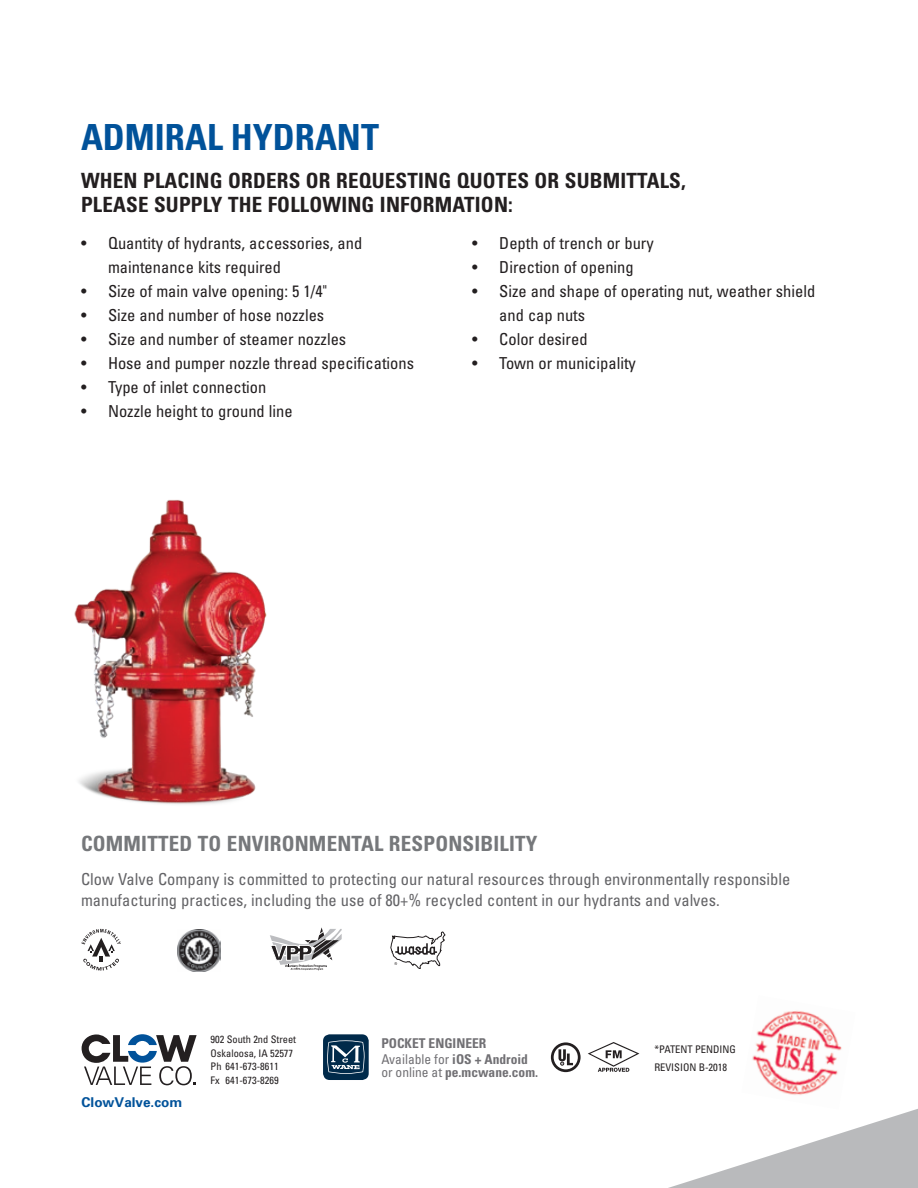
<style>
.page{position:relative;width:918px;height:1188px;background:#fff}
.page>*{position:absolute;margin:0;border:0;box-sizing:border-box;transform-origin:0 0}
.Paragraph_Style_1{font:700 condensed 36px "Univers";color:#01529a}
.section_subheader_bk{font:700 condensed 21px/24px "Univers";letter-spacing:.01em;color:#231f20}
.environmental_subhea{font:700 condensed 21px "Univers";letter-spacing:.01em;color:#76787b}
.t1{font:condensed 16.5px/24px "Univers";color:#231f20}
.environmental_body{font:condensed 16.5px/21px "Univers";color:#636366}
.t2{font:700 condensed 13.5px/12.8px "Univers";color:#717074}
.t3{font:700 13.5px "Univers";color:#01529a}
.cover_product_desc_t{font:condensed 10.5px "Univers";color:#231f20}
.footer_address{font:condensed 10.35px/13.8px "Univers";color:#231f20}
.s1{font-weight:400}
</style>
<div class="page">
<svg style="left:639px;top:1053px;width:279px;height:135px"></svg>
<img style="left:74px;top:499px;width:193px;height:306px">
<svg style="left:82px;top:1034px;width:115px;height:51px"></svg>
<img style="left:741px;top:1010px;width:115px;height:99px">
<svg style="left:588px;top:1042px;width:51px;height:30px"></svg>
<svg style="left:551px;top:1042px;width:30px;height:30px"></svg>
<svg style="left:554px;top:1045px;width:24px;height:24px"></svg>
<svg style="left:559px;top:1049px;width:14px;height:16px"></svg>
<svg style="left:81px;top:929px;width:40px;height:42px"></svg>
<svg style="left:391px;top:932px;width:54px;height:37px"></svg>
<img style="left:178px;top:929px;width:42px;height:42px">
<svg style="left:270px;top:927px;width:72px;height:43px"></svg>
<div style="left:323px;top:1034px;width:46px;height:46px;background:#002a4a;border-radius:7px"></div>
<svg style="left:327px;top:1040px;width:38px;height:34px"></svg>
<p class="Paragraph_Style_1" style="left:81px;top:115px;width:300px">ADMIRAL HYDRANT</p>
<p class="section_subheader_bk" style="left:81px;top:168px;width:606px">WHEN PLACING ORDERS OR REQUESTING QUOTES OR SUBMITTALS,<br>PLEASE SUPPLY THE FOLLOWING INFORMATION:</p>
<p class="t1" style="left:108px;top:231px;width:256px;text-indent:-27px">• Quantity of hydrants, accessories, and maintenance kits required</p>
<p class="t1" style="left:81px;top:279px;width:247px">• Size of main valve opening: 5 1/4"</p>
<p class="t1" style="left:81px;top:303px;width:245px">• Size and number of hose nozzles</p>
<p class="t1" style="left:81px;top:327px;width:267px">• Size and number of steamer nozzles</p>
<p class="t1" style="left:81px;top:351px;width:335px">• Hose and pumper nozzle thread specifications</p>
<p class="t1" style="left:81px;top:375px;width:187px">• Type of inlet connection</p>
<p class="t1" style="left:81px;top:399px;width:213px">• Nozzle height to ground line</p>
<p class="t1" style="left:472px;top:231px;width:183px">• Depth of trench or bury</p>
<p class="t1" style="left:472px;top:255px;width:163px">• Direction of opening</p>
<p class="t1" style="left:499px;top:279px;width:317px;text-indent:-27px">• Size and shape of operating nut, weather shield and cap nuts</p>
<p class="t1" style="left:472px;top:327px;width:117px">• Color desired</p>
<p class="t1" style="left:472px;top:351px;width:165px">• Town or municipality</p>
<p class="environmental_subhea" style="left:81px;top:830px;width:458px">COMMITTED TO ENVIRONMENTAL RESPONSIBILITY</p>
<p class="environmental_body" style="left:81px;top:869px;width:711px">Clow Valve Company is committed to protecting our natural resources through environmentally responsible manufacturing practices, including the use of 80+% recycled content in our hydrants and valves.</p>
<p class="t3" style="left:82px;top:1094px;width:102px">ClowValve.com</p>
<p class="footer_address" style="left:211px;top:1032px;width:87px">902 South 2nd Street</p>
<p class="footer_address" style="left:211px;top:1046px;width:84px">Oskaloosa, IA 52577<br>Ph 641-673-8611</p>
<p class="footer_address" style="left:211px;top:1074px;width:70px">Fx 641-673-8269</p>
<p class="t2" style="left:381px;top:1037px;width:107px">POCKET ENGINEER</p>
<p class="t2" style="left:381px;top:1053px;width:158px"><span class="s1">Available for</span> iOS + Android <span class="s1">or online at</span> pe.mcwane.com.</p>
<p class="cover_product_desc_t" style="left:654px;top:1061px;width:74px">REVISION B-2018</p>
<p class="cover_product_desc_t" style="left:654px;top:1042px;width:83px">*PATENT PENDING</p>
</div>
